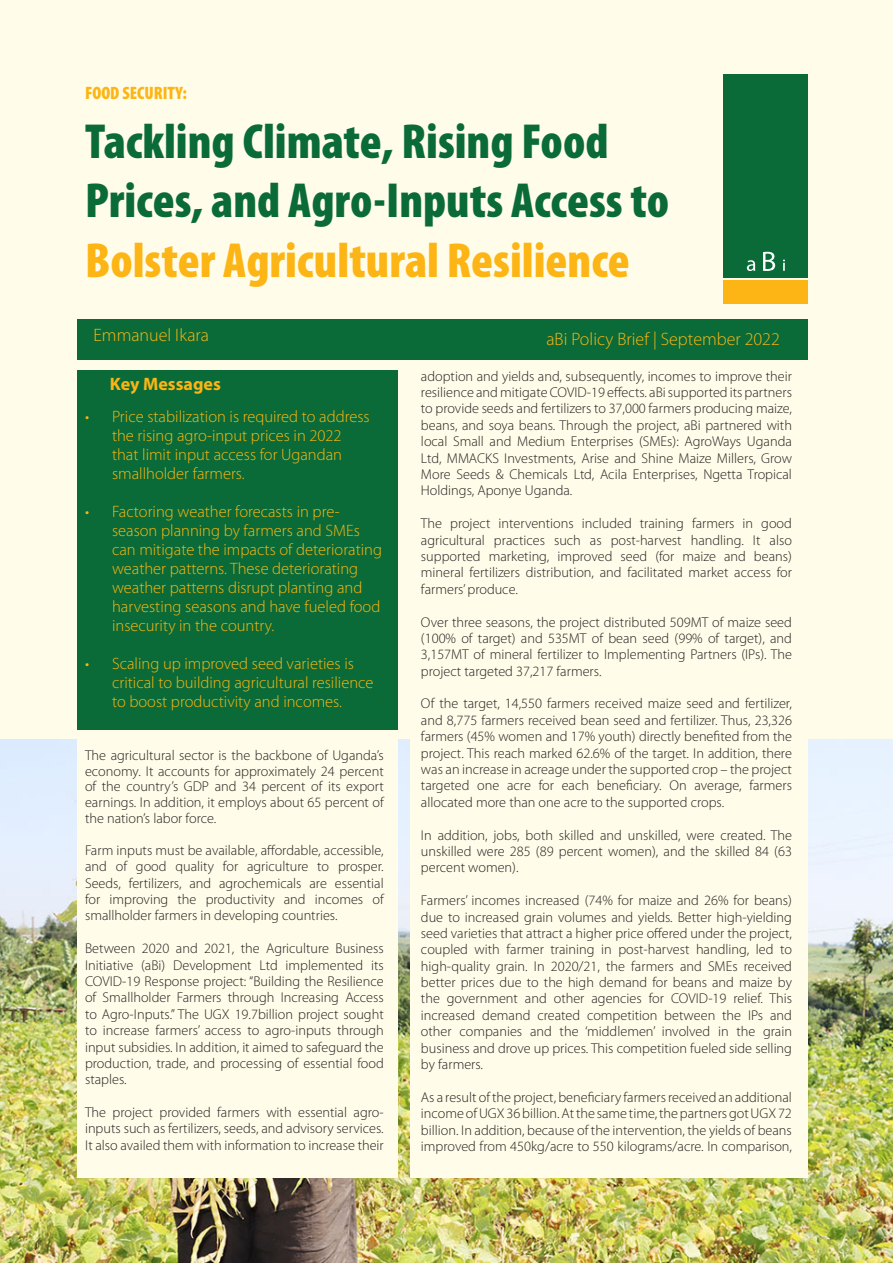
<style>
.page{position:relative;width:893px;height:1263px;background:#fffde9}
.page>*{position:absolute;margin:0;border:0;box-sizing:border-box;transform-origin:0 0}
.t1{font:900 condensed 49.5px/59.4px "Myriad Pro";color:#0a6b38}
.t2{font:300 18px "Myriad Pro";color:#fcb514}
.t3{font:900 condensed 18px "Myriad Pro";color:#fcb514}
.t4{font:700 18px "Myriad Pro";color:#fcb514}
.t5{font:300 16.5px/18.9px "Myriad Pro";color:#fcb514}
.t6{font:300 14.25px/16.4px "Myriad Pro";color:#231f20;text-align:justify}
.s1{color:#fcb514}
</style>
<div class="page">
<div style="left:77px;top:370px;width:321px;height:359px;background:#0a6b38"></div>
<img style="left:0;top:740px;width:893px;height:523px">
<div style="left:77px;top:319px;width:731px;height:40px;background:#0a6b38"></div>
<div style="left:723px;top:74px;width:85px;height:204px;background:#0a6b38"></div>
<div style="left:723px;top:280px;width:85px;height:24px;background:#fcb514"></div>
<svg style="left:747px;top:260px;width:8px;height:11px"></svg>
<svg style="left:763px;top:252px;width:12px;height:19px"></svg>
<svg style="left:783px;top:260px;width:2px;height:11px"></svg>
<div style="left:410px;top:661px;width:398px;height:517px;background:#fffde9"></div>
<div style="left:77px;top:740px;width:321px;height:438px;background:#fffde9"></div>
<p class="t3" style="left:85px;top:83px;width:104px">FOOD SECURITY:</p>
<p class="t1" style="left:85px;top:112px;width:586px">Tackling Climate, Rising Food<br>Prices, and Agro-Inputs Access to<br><span class="s1">Bolster Agricultural Resilience</span></p>
<p class="t2" style="left:94px;top:325px;width:117px">Emmanuel Ikara</p>
<p class="t2" style="left:546px;top:329px;width:235px">aBi Policy Brief | September 2022</p>
<p class="t4" style="left:110px;top:372px;width:112px">Key Messages</p>
<p class="t5" style="left:112px;top:407px;width:259px;text-indent:-27px">• Price stabilization is required to address the rising agro-input prices in 2022 that limit input access for Ugandan smallholder farmers.</p>
<p class="t5" style="left:112px;top:502px;width:272px;text-indent:-27px">• Factoring weather forecasts in pre&shy;season planning by farmers and SMEs can mitigate the impacts of deteriorating weather patterns. These deteriorating weather patterns disrupt planting and harvesting seasons and have fueled food insecurity in the country.</p>
<p class="t5" style="left:112px;top:654px;width:263px;text-indent:-27px">• Scaling up improved seed varieties is critical to building agricultural resilience to boost productivity and incomes.</p>
<p class="t6" style="left:85px;top:748px;width:300px;line-height:15.6px">The agricultural sector is the backbone of Uganda’s economy. It accounts for approximately 24 percent of the country’s GDP and 34 percent of its export earnings. In addition, it employs about 65 percent of the nation’s labor force.</p>
<p class="t6" style="left:85px;top:842px;width:300px">Farm inputs must be available, affordable, accessible, and of good quality for agriculture to prosper.<br>Seeds, fertilizers, and agrochemicals are essential for improving the productivity and incomes of smallholder farmers in developing countries.</p>
<p class="t6" style="left:85px;top:940px;width:300px">Between 2020 and 2021, the Agriculture Business Initiative (aBi) Development Ltd implemented its COVID-19 Response project: “Building the Resilience of Smallholder Farmers through Increasing Access to Agro-Inputs.” The UGX 19.7billion project sought to increase farmers’ access to agro-inputs through input subsidies. In addition, it aimed to safeguard the production, trade, and processing of essential food staples.</p>
<p class="t6" style="left:85px;top:1104px;width:300px">The project provided farmers with essential agro&shy;inputs such as fertilizers, seeds, and advisory services.<br>It also availed them with information to increase their</p>
<p class="t6" style="left:421px;top:368px;width:373px">adoption and yields and, subsequently, incomes to improve their resilience and mitigate COVID-19 effects. aBi supported its partners to provide seeds and fertilizers to 37,000 farmers producing maize, beans, and soya beans. Through the project, aBi partnered with local Small and Medium Enterprises (SMEs): AgroWays Uganda Ltd, MMACKS Investments, Arise and Shine Maize Millers, Grow More Seeds &amp; Chemicals Ltd, Acila Enterprises, Ngetta Tropical Holdings, Aponye Uganda.</p>
<p class="t6" style="left:421px;top:515px;width:373px">The project interventions included training farmers in good agricultural practices such as post-harvest handling. It also supported marketing, improved seed (for maize and beans) mineral fertilizers distribution, and facilitated market access for farmers’ produce.</p>
<p class="t6" style="left:421px;top:614px;width:372px">Over three seasons, the project distributed 509MT of maize seed (100% of target) and 535MT of bean seed (99% of target), and 3,157MT of mineral fertilizer to Implementing Partners (IPs). The project targeted 37,217 farmers.</p>
<p class="t6" style="left:421px;top:696px;width:373px">Of the target, 14,550 farmers received maize seed and fertilizer, and 8,775 farmers received bean seed and fertilizer. Thus, 23,326 farmers (45% women and 17% youth) directly benefited from the project. This reach marked 62.6% of the target. In addition, there was an increase in acreage under the supported crop – the project targeted one acre for each beneficiary. On average, farmers allocated more than one acre to the supported crops.</p>
<p class="t6" style="left:421px;top:827px;width:372px">In addition, jobs, both skilled and unskilled, were created. The unskilled were 285 (89 percent women), and the skilled 84 (63 percent women).</p>
<p class="t6" style="left:421px;top:892px;width:373px">Farmers’ incomes increased (74% for maize and 26% for beans) due to increased grain volumes and yields. Better high-yielding seed varieties that attract a higher price offered under the project, coupled with farmer training in post-harvest handling, led to high-quality grain. In 2020/21, the farmers and SMEs received better prices due to the high demand for beans and maize by the government and other agencies for COVID-19 relief. This increased demand created competition between the IPs and other companies and the ‘middlemen’ involved in the grain business and drove up prices. This competition fueled side selling by farmers.</p>
<p class="t6" style="left:421px;top:1089px;width:373px">As a result of the project, beneficiary farmers received an additional income of UGX 36 billion. At the same time, the partners got UGX 72 billion. In addition, because of the intervention, the yields of beans improved from 450kg/acre to 550 kilograms/acre. In comparison,</p>
</div>
